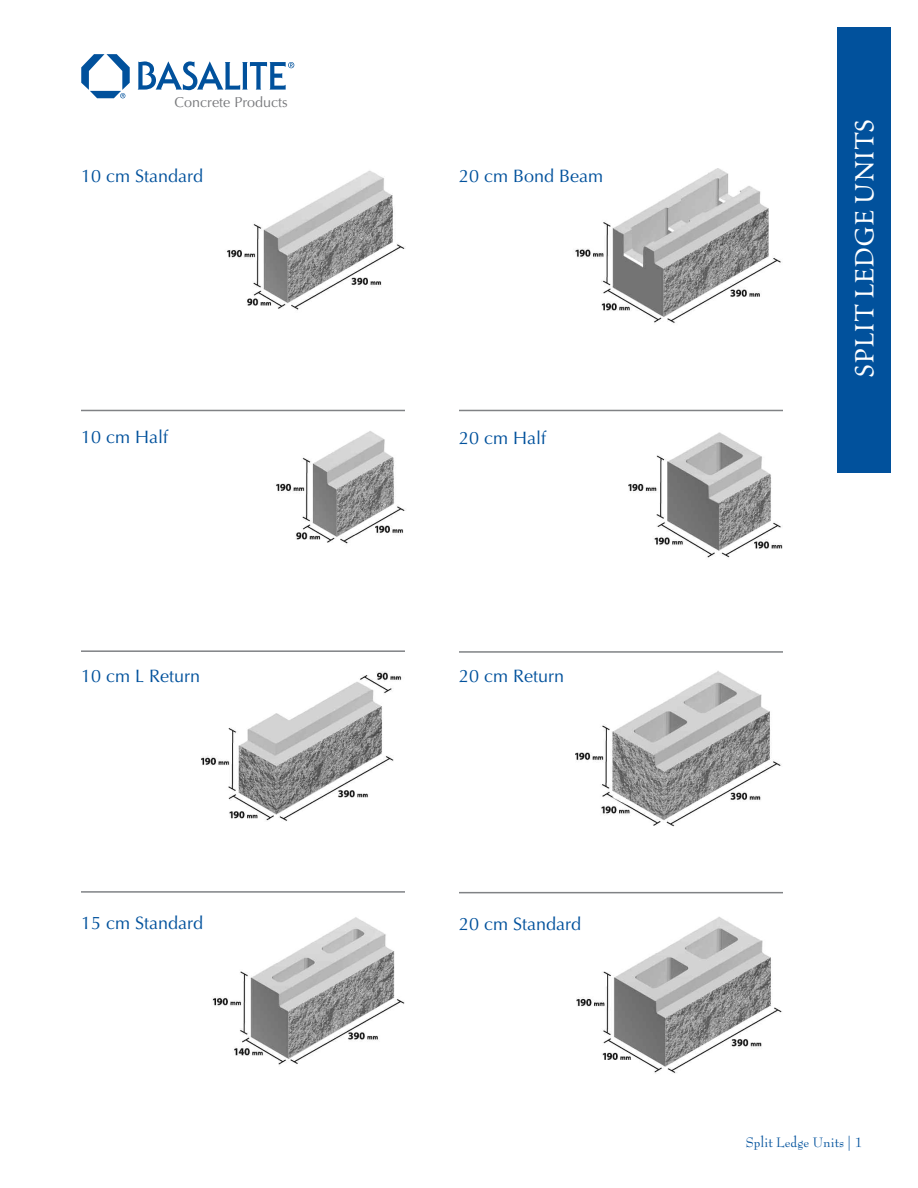
<style>
.page{position:relative;width:918px;height:1188px;background:#fff}
.page>*{position:absolute;margin:0;border:0;box-sizing:border-box;transform-origin:0 0}
.t1{font:36px "Poetica Chancery IV";color:#fff}
.t2{font:18px "Optima LT Std";color:#01519c}
.t3{font:15px "Bernhard Modern Std";color:#01519c}
.t4{font:14.4px "Optima LT Std";color:#78797c}
</style>
<div class="page">
<img style="left:227px;top:170px;width:178px;height:140px">
<img style="left:200px;top:411px;width:205px;height:133px">
<img style="left:212px;top:917px;width:193px;height:148px">
<img style="left:201px;top:671px;width:201px;height:150px">
<img style="left:576px;top:917px;width:206px;height:157px">
<img style="left:575px;top:169px;width:206px;height:154px">
<img style="left:575px;top:671px;width:206px;height:156px">
<img style="left:628px;top:432px;width:155px;height:126px">
<hr style="left:81px;top:410px;width:324px;height:1px;background:#808285">
<hr style="left:81px;top:650px;width:324px;height:2px;background:#808285">
<hr style="left:81px;top:891px;width:324px;height:2px;background:#808285">
<svg style="left:138px;top:61px;width:156px;height:29px"></svg>
<svg style="left:81px;top:54px;width:49px;height:44px"></svg>
<div style="left:837px;top:27px;width:54px;height:445px;background:#01519c"></div>
<hr style="left:459px;top:410px;width:324px;height:1px;background:#808285">
<hr style="left:459px;top:651px;width:324px;height:2px;background:#808285">
<hr style="left:459px;top:892px;width:324px;height:1px;background:#808285">
<p class="t4" style="left:175px;top:97px;width:115px">Concrete Products</p>
<p class="t2" style="left:81px;top:168px;width:124px">10 cm Standard</p>
<p class="t2" style="left:459px;top:168px;width:146px">20 cm Bond Beam</p>
<h1 class="t1" style="left:848px;top:378px;width:260px;rotate:-90deg">SPLITLEDGEUNITS</h1>
<p class="t2" style="left:81px;top:429px;width:89px">10 cm Half</p>
<p class="t2" style="left:459px;top:430px;width:89px">20 cm Half</p>
<p class="t2" style="left:81px;top:669px;width:121px">10 cm L Return</p>
<p class="t2" style="left:459px;top:669px;width:107px">20 cm Return</p>
<p class="t2" style="left:81px;top:916px;width:124px">15 cm Standard</p>
<p class="t2" style="left:459px;top:916px;width:124px">20 cm Standard</p>
<p class="t3" style="left:746px;top:1136px;width:118px">Split Ledge Units | 1</p>
</div>
